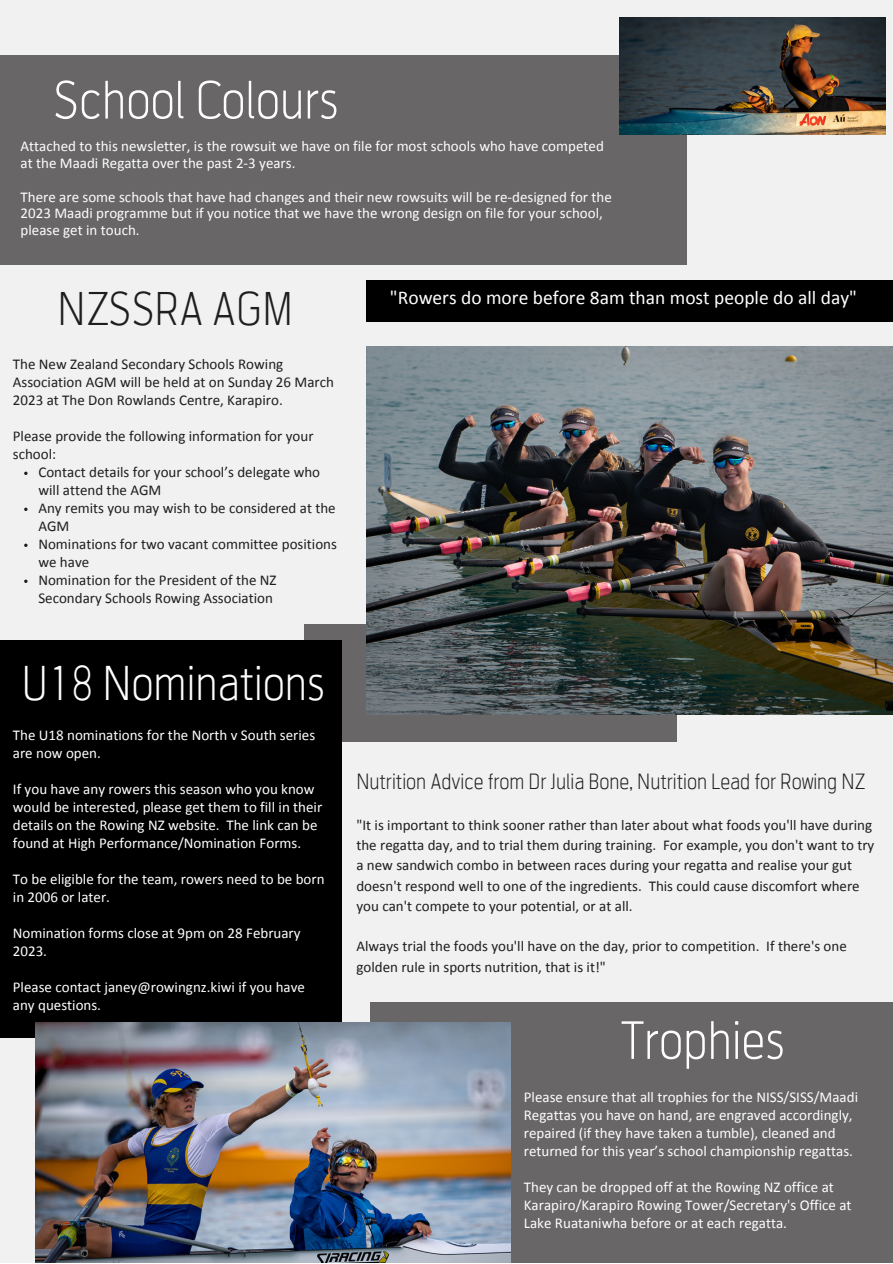
<style>
.page{position:relative;width:893px;height:1264px;background:#fff}
.page>*{position:absolute;margin:0;border:0;box-sizing:border-box;transform-origin:0 0}
.t1{font:300 51px "Rowing NZ";color:#fefefe}
.t2{font:300 46.5px "Rowing NZ";color:#fefefe}
.t3{font:300 45px "Rowing NZ";color:#1e1e1e}
.t4{font:300 21px "Rowing NZ";color:#1e1e1e}
.t5{font:19.5px "Calibri";color:#fefefe}
.t6{font:15px/18px "Calibri";color:#fefefe}
.t7{font:15px/18px "Calibri";color:#1e1e1e}
</style>
<div class="page">
<div style="left:0;top:0;width:892px;height:1262px;background:#f2f1f1"></div>
<div style="left:0;top:55px;width:686px;height:209px;background:#686667"></div>
<div style="left:304px;top:624px;width:373px;height:117px;background:#686667"></div>
<img style="left:366px;top:346px;width:526px;height:368px">
<div style="left:366px;top:280px;width:526px;height:42px;background:#000"></div>
<div style="left:0;top:640px;width:341px;height:397px;background:#000"></div>
<div style="left:371px;top:1002px;width:521px;height:260px;background:#686667"></div>
<img style="left:35px;top:1022px;width:475px;height:240px">
<img style="left:619px;top:18px;width:266px;height:116px">
<svg style="left:24px;top:471px;width:4px;height:4px"></svg>
<svg style="left:24px;top:507px;width:4px;height:4px"></svg>
<svg style="left:24px;top:543px;width:4px;height:4px"></svg>
<svg style="left:24px;top:579px;width:4px;height:4px"></svg>
<h1 class="t1" style="left:53px;top:68px;width:287px">School Colours</h1>
<p class="t6" style="left:21px;top:139px;width:584px;line-height:16.8px">Attached to this newsletter, is the rowsuit we have on file for most schools who have competed at the Maadi Regatta over the past 2-3 years.</p>
<p class="t6" style="left:21px;top:189px;width:592px;line-height:16.8px">There are some schools that have had changes and their new rowsuits will be re-designed for the<br>2023 Maadi programme but if you notice that we have the wrong design on file for your school, please get in touch.</p>
<h3 class="t3" style="left:58px;top:281px;width:237px">NZSSRA AGM</h3>
<p class="t7" style="left:13px;top:356px;width:322px">The New Zealand Secondary Schools Rowing<br>Association AGM will be held at on Sunday 26 March<br>2023 at The Don Rowlands Centre, Karapiro.</p>
<p class="t7" style="left:13px;top:428px;width:302px">Please provide the following information for your school:</p>
<p class="t7" style="left:38px;top:464px;width:300px">Contact details for your school’s delegate who will attend the AGM<br>Any remits you may wish to be considered at the<br>AGM<br>Nominations for two vacant committee positions we have<br>Nomination for the President of the NZ<br>Secondary Schools Rowing Association</p>
<h3 class="t5" style="left:390px;top:290px;width:468px">"Rowers do more before 8am than most people do all day"</h3>
<h2 class="t2" style="left:22px;top:654px;width:305px">U18 Nominations</h2>
<p class="t6" style="left:13px;top:727px;width:304px">The U18 nominations for the North v South series are now open.</p>
<p class="t6" style="left:13px;top:781px;width:311px">If you have any rowers this season who you know would be interested, please get them to fill in their details on the Rowing NZ website. The link can be found at High Performance/Nomination Forms.</p>
<p class="t6" style="left:13px;top:871px;width:313px">To be eligible for the team, rowers need to be born in 2006 or later.</p>
<p class="t6" style="left:13px;top:925px;width:289px">Nomination forms close at 9pm on 28 February<br>2023.</p>
<p class="t6" style="left:13px;top:979px;width:293px">Please contact janey@rowingnz.kiwi if you have any questions.</p>
<h3 class="t4" style="left:356px;top:768px;width:510px">Nutrition Advice from Dr Julia Bone, Nutrition Lead for Rowing NZ</h3>
<p class="t7" style="left:356px;top:816px;width:519px;line-height:20.2px">"It is important to think sooner rather than later about what foods you'll have during the regatta day, and to trial them during training. For example, you don't want to try a new sandwich combo in between races during your regatta and realise your gut doesn't respond well to one of the ingredients. This could cause discomfort where you can't compete to your potential, or at all.</p>
<p class="t7" style="left:356px;top:937px;width:492px;line-height:20.2px">Always trial the foods you'll have on the day, prior to competition. If there's one golden rule in sports nutrition, that is it!"</p>
<h1 class="t1" style="left:621px;top:1008px;width:165px">Trophies</h1>
<p class="t6" style="left:524px;top:1088px;width:336px">Please ensure that all trophies for the NISS/SISS/Maadi Regattas you have on hand, are engraved accordingly, repaired (if they have taken a tumble), cleaned and returned for this year’s school championship regattas.</p>
<p class="t6" style="left:524px;top:1178px;width:329px">They can be dropped off at the Rowing NZ office at<br>Karapiro/Karapiro Rowing Tower/Secretary's Office at<br>Lake Ruataniwha before or at each regatta.</p>
</div>
